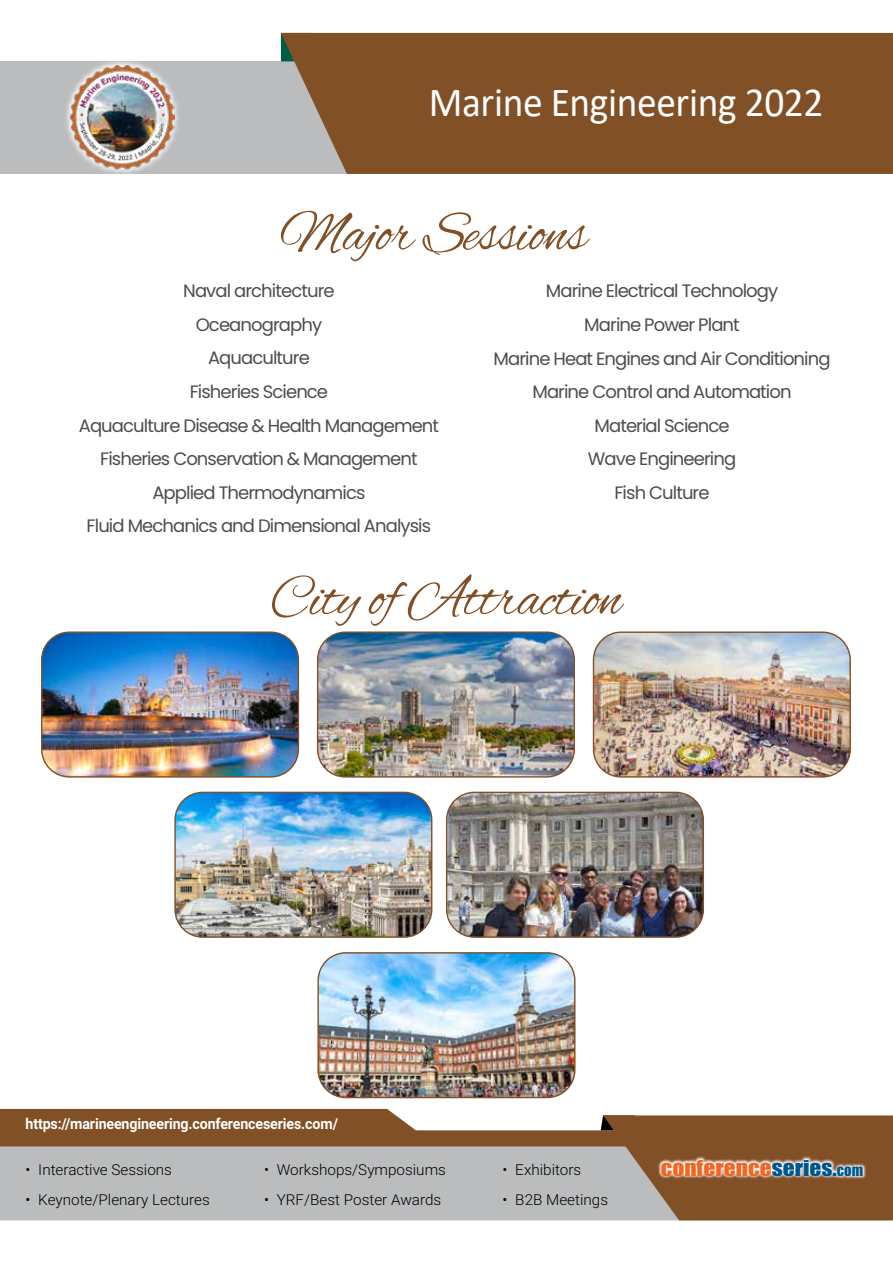
<style>
.page{position:relative;width:893px;height:1263px;background:#fff}
.page>*{position:absolute;margin:0;border:0;box-sizing:border-box;transform-origin:0 0}
.t1{font:58.95px "Alex Brush";letter-spacing:-.01em;color:#825027;scale:.95 1}
.t2{font:41.55px "Calibri";letter-spacing:-.01em;color:#fff;scale:.95 1}
.t3{font:20.1px "Impact";color:#f26522;scale:1.16 1}
.t4{font:18px/33.5px "Poppins";letter-spacing:-.05em;color:#4d4d4f;text-align:center}
.t5{font:300 15px "Roboto";color:#000}
.t6{font:700 15px "Roboto";letter-spacing:-.01em;color:#fff;scale:.95 1}
.s1{color:#00558f}
.s2{font-size:14.4px;color:#00558f}
</style>
<div class="page">
<div style="left:0;top:1146px;width:599px;height:74px;background:#babcbe"></div>
<div style="left:0;top:61px;width:893px;height:113px;background:#babcbe"></div>
<div style="left:281px;top:33px;width:612px;height:141px;background:#825027"></div>
<div style="left:0;top:1130px;width:747px;height:16px;background:#825027"></div>
<svg style="left:599px;top:1115px;width:294px;height:105px;background:#8b6240"></svg>
<div style="left:0;top:1109px;width:421px;height:22px;background:#825027"></div>
<svg style="left:658px;top:1156px;width:208px;height:24px"></svg>
<svg style="left:66px;top:61px;width:112px;height:113px"></svg>
<img style="left:71px;top:65px;width:103px;height:105px">
<img style="left:43px;top:633px;width:255px;height:143px">
<div style="left:41px;top:631px;width:258px;height:147px;border:1px solid #825027;border-radius:28px"></div>
<img style="left:318px;top:633px;width:256px;height:143px">
<div style="left:317px;top:631px;width:258px;height:147px;border:1px solid #825027;border-radius:28px"></div>
<img style="left:176px;top:792px;width:256px;height:145px">
<div style="left:174px;top:792px;width:258px;height:146px;border:1px solid #825027;border-radius:28px"></div>
<img style="left:447px;top:792px;width:256px;height:145px">
<div style="left:446px;top:792px;width:258px;height:146px;border:1px solid #825027;border-radius:28px"></div>
<img style="left:593px;top:633px;width:256px;height:143px">
<div style="left:593px;top:631px;width:258px;height:147px;border:1px solid #825027;border-radius:28px"></div>
<img style="left:319px;top:953px;width:256px;height:144px">
<div style="left:317px;top:952px;width:258px;height:146px;border:1px solid #825027;border-radius:28px"></div>
<h2 class="t2" style="left:429px;top:73px;width:417px">Marine Engineering 2022</h2>
<h1 class="t1" style="left:280px;top:201px;width:325px">Major Sessions</h1>
<p class="t4" style="left:79px;top:274px;width:362px">Naval architecture<br>Oceanography<br>Aquaculture<br>Fisheries Science<br>Aquaculture Disease &amp; Health Management<br>Fisheries Conservation &amp; Management<br>Applied Thermodynamics<br>Fluid Mechanics and Dimensional Analysis</p>
<p class="t4" style="left:494px;top:275px;width:338px">Marine Electrical Technology<br>Marine Power Plant<br>Marine Heat Engines and Air Conditioning<br>Marine Control and Automation<br>Material Science<br>Wave Engineering<br>Fish Culture</p>
<h1 class="t1" style="left:270px;top:565px;width:371px">City of Attraction</h1>
<p class="t6" style="left:26px;top:1113px;width:330px">https://marineengineering.conferenceseries.com/</p>
<p class="t5" style="left:26px;top:1159px;width:148px">• Interactive Sessions</p>
<p class="t5" style="left:26px;top:1189px;width:186px">• Keynote/Plenary Lectures</p>
<p class="t5" style="left:264px;top:1159px;width:183px">• Workshops/Symposiums</p>
<p class="t5" style="left:264px;top:1189px;width:179px">• YRF/Best Poster Awards</p>
<p class="t5" style="left:503px;top:1159px;width:80px">• Exhibitors</p>
<p class="t5" style="left:503px;top:1189px;width:107px">• B2B Meetings</p>
<p class="t3" style="left:661px;top:1152px;width:176px">CONFERENCE<span class="s1">SERIES.</span><span class="s2">COM</span></p>
</div>
